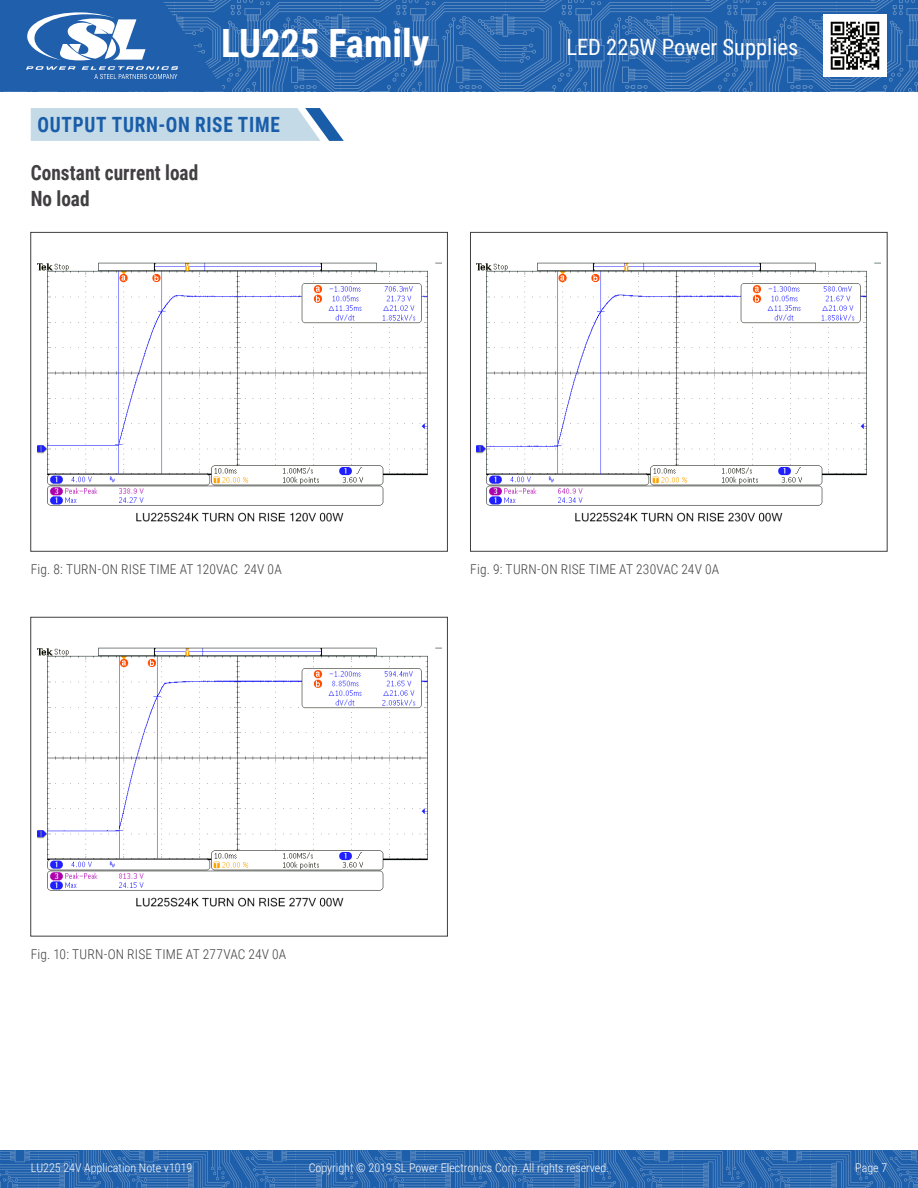
<style>
.page{position:relative;width:918px;height:1188px;background:#fff}
.page>*{position:absolute;margin:0;border:0;box-sizing:border-box;transform-origin:0 0}
.t1{font:700 39px "Roboto Condensed";color:#fff}
.t2{font:22.5px "Roboto Condensed";color:#fff}
.Sub-heading{font:700 21px "Roboto Condensed";color:#413f41;scale:.92 1}
.Paragraph_Main_Headi{font:700 21px "Roboto Condensed";letter-spacing:.035em;color:#195da9;scale:.92 1}
.Table_Fig_notes{font:300 13.5px "Roboto Condensed";letter-spacing:.01em;color:#413f41}
.t3{font:300 12px "Roboto Condensed";color:#fff}
</style>
<div class="page">
<img style="left:0;top:1150px;width:918px;height:38px">
<img style="left:225px;top:0;width:693px;height:91px">
<svg style="left:0;top:0;width:225px;height:92px"></svg>
<img style="left:824px;top:15px;width:62px;height:62px">
<svg style="left:31px;top:108px;width:313px;height:33px"></svg>
<img style="left:37px;top:262px;width:404px;height:260px">
<div style="left:31px;top:232px;width:417px;height:319px;border:1px solid #413f41"></div>
<img style="left:37px;top:647px;width:404px;height:260px">
<div style="left:31px;top:617px;width:417px;height:319px;border:1px solid #413f41"></div>
<img style="left:477px;top:262px;width:404px;height:260px">
<div style="left:470px;top:232px;width:417px;height:319px;border:1px solid #413f41"></div>
<h1 class="t1" style="left:221px;top:16px;width:209px">LU225 Family</h1>
<h2 class="t2" style="left:566px;top:31px;width:234px">LED 225W Power Supplies</h2>
<p class="Paragraph_Main_Headi" style="left:37px;top:110px;width:265px">OUTPUT TURN-ON RISE TIME</p>
<p class="Sub-heading" style="left:31px;top:158px;width:184px">Constant current load</p>
<p class="Sub-heading" style="left:31px;top:183px;width:65px">No load</p>
<p class="Table_Fig_notes" style="left:31px;top:560px;width:253px">Fig. 8: TURN-ON RISE TIME AT 120VAC 24V 0A</p>
<p class="Table_Fig_notes" style="left:31px;top:945px;width:257px">Fig. 10: TURN-ON RISE TIME AT 277VAC 24V 0A</p>
<p class="Table_Fig_notes" style="left:470px;top:560px;width:250px">Fig. 9: TURN-ON RISE TIME AT 230VAC 24V 0A</p>
<p class="t3" style="left:31px;top:1159px;width:163px">LU225 24V Application Note v1019</p>
<p class="t3" style="left:309px;top:1159px;width:302px">Copyright © 2019 SL Power Electronics Corp. All rights reserved.</p>
<p class="t3" style="left:855px;top:1159px;width:33px">Page 7</p>
</div>
